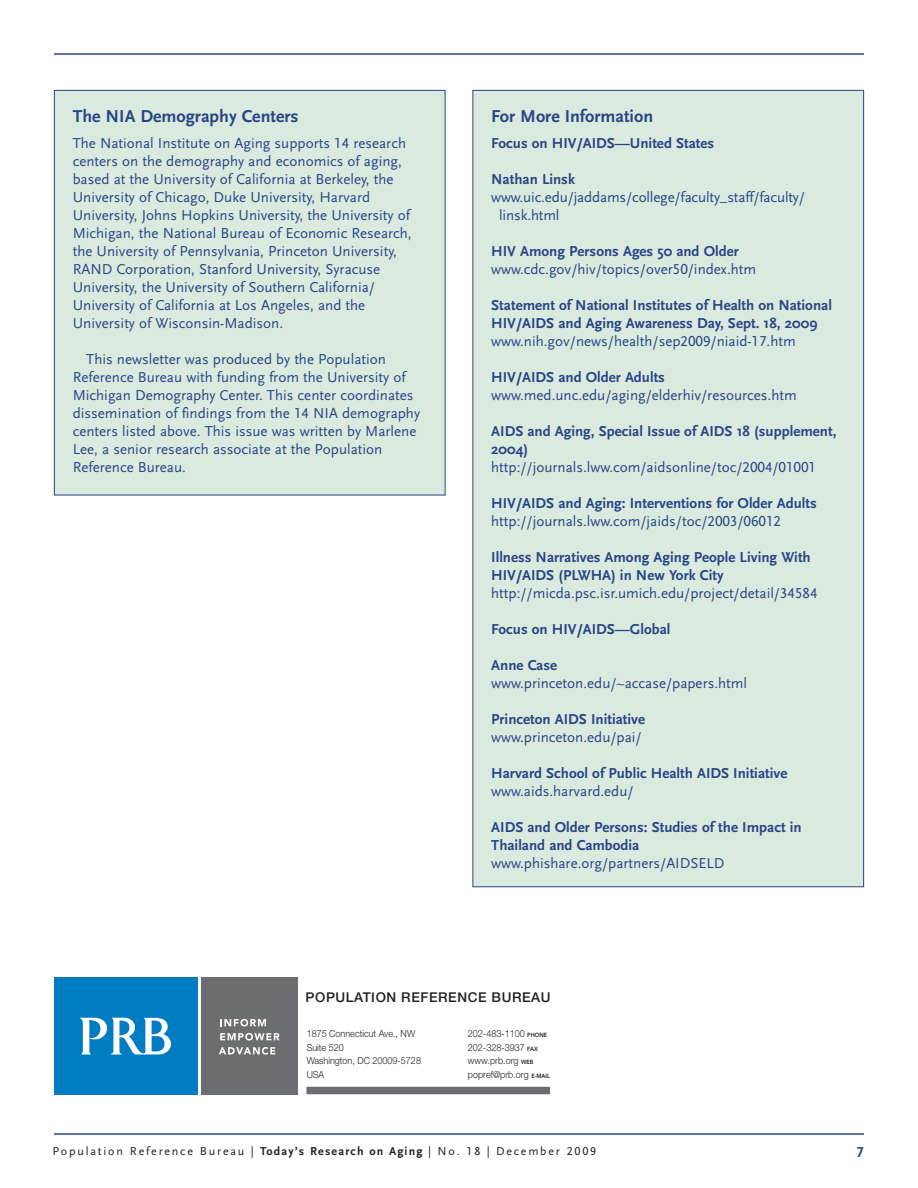
<style>
.page{position:relative;width:918px;height:1188px;background:#fff}
.page>*{position:absolute;margin:0;border:0;box-sizing:border-box;transform-origin:0 0}
.BH{font:700 18px "Scala Sans LF";color:#284587}
.BTU{font:15px/18px "Scala Sans LF";color:#284587}
.BTU-2{font:700 15px/18px "Scala Sans";color:#284587}
.BT{font:15px/18px "Scala Sans LF";color:#284587}
.BTU-3{font:700 15px "Scala Sans LF";color:#284587}
.t1{font:500 13.5px "Helvetica Neue";letter-spacing:.045em;color:#231f20}
.t2{font:12px "Scala Sans LF";letter-spacing:.15em;color:#231f20}
.t3{font:300 9.75px "Helvetica Neue";color:#231f20;scale:.93 1}
.s1{font-family:"Avenir";font-weight:800;font-size:6px}
.s2{font-weight:700}
</style>
<div class="page">
<hr style="left:54px;top:1133px;width:810px;height:2px;background:#284587">
<hr style="left:54px;top:53px;width:810px;height:2px;background:#284587">
<div style="left:473px;top:90px;width:391px;height:797px;background:#dbeade"></div>
<div style="left:54px;top:90px;width:391px;height:405px;background:#dbeade"></div>
<div style="left:54px;top:977px;width:143px;height:117px;background:#007cc2"></div>
<div style="left:201px;top:977px;width:97px;height:117px;background:#6c6d70"></div>
<svg style="left:80px;top:1018px;width:91px;height:37px"></svg>
<svg style="left:220px;top:1019px;width:46px;height:8px"></svg>
<svg style="left:220px;top:1033px;width:60px;height:8px"></svg>
<svg style="left:219px;top:1047px;width:56px;height:8px"></svg>
<div style="left:306px;top:1087px;width:244px;height:7px;background:#6c6d70"></div>
<p class="BH" style="left:73px;top:106px;width:227px">The NIA Demography Centers</p>
<p class="BTU" style="left:73px;top:134px;width:340px">The National Institute on Aging supports 14 research centers on the demography and economics of aging, based at the University of California at Berkeley, the University of Chicago, Duke University, Harvard University, Johns Hopkins University, the University of Michigan, the National Bureau of Economic Research, the University of Pennsylvania, Princeton University, RAND Corporation, Stanford University, Syracuse University, the University of Southern California/ University of California at Los Angeles, and the University of Wisconsin-Madison.</p>
<p class="BT" style="left:73px;top:350px;width:349px;text-indent:14px">This newsletter was produced by the Population Reference Bureau with funding from the University of Michigan Demography Center. This center coordinates dissemination of findings from the 14 NIA demography centers listed above. This issue was written by Marlene Lee, a senior research associate at the Population Reference Bureau.</p>
<p class="BH" style="left:491px;top:106px;width:163px">For More Information</p>
<p class="BTU-3" style="left:491px;top:135px;width:224px">Focus on HIV/AIDS—United States</p>
<p class="BTU-2" style="left:491px;top:171px;width:85px">Nathan Linsk</p>
<p class="BTU" style="left:499px;top:188px;width:307px;text-indent:-8px">www.uic.edu/jaddams/college/faculty_staff/faculty/ linsk.html</p>
<p class="BTU-2" style="left:491px;top:243px;width:249px">HIV Among Persons Ages 50 and Older</p>
<p class="BTU" style="left:491px;top:260px;width:266px">www.cdc.gov/hiv/topics/over50/index.htm</p>
<p class="BTU-2" style="left:491px;top:297px;width:342px">Statement of National Institutes of Health on National<br>HIV/AIDS and Aging Awareness Day, Sept. 18, 2009</p>
<p class="BTU" style="left:491px;top:332px;width:306px">www.nih.gov/news/health/sep2009/niaid-17.htm</p>
<p class="BTU-2" style="left:491px;top:369px;width:175px">HIV/AIDS and Older Adults</p>
<p class="BTU" style="left:491px;top:386px;width:307px">www.med.unc.edu/aging/elderhiv/resources.htm</p>
<p class="BTU-2" style="left:491px;top:423px;width:347px">AIDS and Aging, Special Issue of AIDS 18 (supplement,<br>2004)</p>
<p class="BTU" style="left:491px;top:458px;width:326px">http://journals.lww.com/aidsonline/toc/2004/01001</p>
<p class="BTU-2" style="left:491px;top:495px;width:327px">HIV/AIDS and Aging: Interventions for Older Adults</p>
<p class="BTU" style="left:491px;top:512px;width:291px">http://journals.lww.com/jaids/toc/2003/06012</p>
<p class="BTU-2" style="left:491px;top:549px;width:321px">Illness Narratives Among Aging People Living With<br>HIV/AIDS (PLWHA) in New York City</p>
<p class="BTU" style="left:491px;top:584px;width:328px">http://micda.psc.isr.umich.edu/project/detail/34584</p>
<p class="BTU-2" style="left:491px;top:621px;width:181px">Focus on HIV/AIDS—Global</p>
<p class="BTU-2" style="left:491px;top:657px;width:67px">Anne Case</p>
<p class="BTU" style="left:491px;top:674px;width:257px">www.princeton.edu/~accase/papers.html</p>
<p class="BTU-2" style="left:491px;top:711px;width:156px">Princeton AIDS Initiative</p>
<p class="BTU" style="left:491px;top:728px;width:152px">www.princeton.edu/pai/</p>
<p class="BTU-2" style="left:491px;top:765px;width:298px">Harvard School of Public Health AIDS Initiative</p>
<p class="BTU" style="left:491px;top:782px;width:144px">www.aids.harvard.edu/</p>
<p class="BTU-2" style="left:491px;top:819px;width:312px">AIDS and Older Persons: Studies of the Impact in<br>Thailand and Cambodia</p>
<p class="BTU" style="left:491px;top:854px;width:235px">www.phishare.org/partners/AIDSELD</p>
<p class="t1" style="left:306px;top:990px;width:247px">POPULATION REFERENCE BUREAU</p>
<p class="t3" style="left:307px;top:1028px;width:118px">1875 Connecticut Ave., NW</p>
<p class="t3" style="left:468px;top:1028px;width:87px">202-483-1100 <span class="s1">PHONE</span></p>
<p class="t3" style="left:307px;top:1041px;width:41px">Suite 520</p>
<p class="t3" style="left:468px;top:1041px;width:77px">202-328-3937 <span class="s1">FAX</span></p>
<p class="t3" style="left:307px;top:1055px;width:124px">Washington, DC 20009-5728</p>
<p class="t3" style="left:468px;top:1055px;width:72px">www.prb.org <span class="s1">WEB</span></p>
<p class="t3" style="left:307px;top:1068px;width:20px">USA</p>
<p class="t3" style="left:468px;top:1068px;width:90px">popref@prb.org <span class="s1">E-MAIL</span></p>
<p class="t2" style="left:52px;top:1145px;width:545px">Population Reference Bureau | <span class="s2">Today’s Research on Aging</span> | No. 18 | December 2009</p>
<p class="BTU-3" style="left:856px;top:1144px;width:9px">7</p>
</div>
